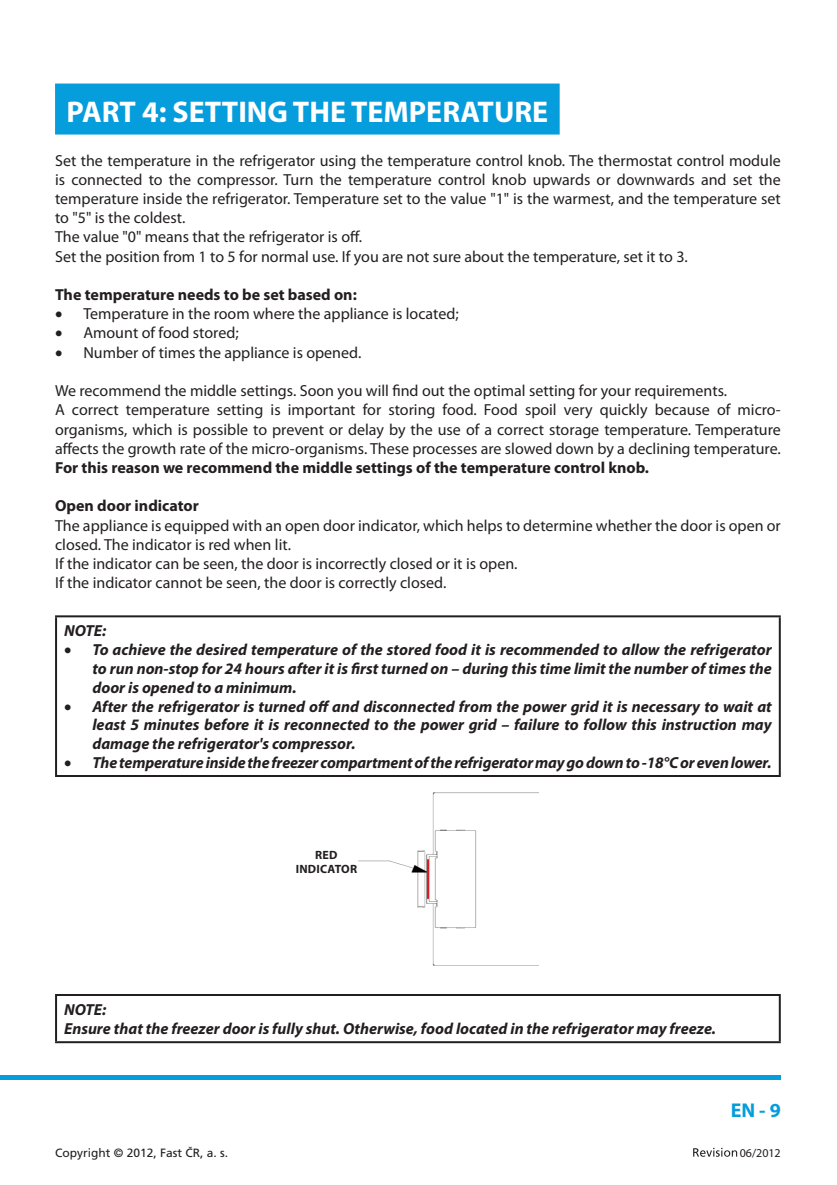
<style>
.page{position:relative;width:837px;height:1185px;background:#fff}
.page>*{position:absolute;margin:0;border:0;box-sizing:border-box;transform-origin:0 0}
.t1{font:700 30px "Myriad Pro";color:#fff}
.t2{font:700 20px "Myriad Pro";color:#069ddc}
.t3{font:16px/19.2px "Myriad Pro";color:#231f20}
.t4{font:italic 700 16px/18.8px "Myriad Pro";color:#231f20;text-align:justify}
.t5{font:700 16px "Myriad Pro";color:#231f20}
.t6{font:12px "Frutiger CE";color:#231f20}
.t7{font:700 12px/14.4px "Myriad Pro";letter-spacing:.02em;color:#231f20;text-align:center}
.t8{font:12px "Myriad Pro";color:#231f20}
.t9{font:700 9.6px/11.4px "Arial";letter-spacing:-.04em;color:#040503;text-align:center}
</style>
<div class="page">
<hr style="left:0;top:1076px;width:781px;height:4px;background:#069ddc">
<svg style="left:693px;top:1148px;width:44px;height:8px"></svg>
<div style="left:55px;top:84px;width:505px;height:51px;background:#069ddc"></div>
<hr style="left:55px;top:615px;width:726px;height:2px;background:#231f20">
<hr style="left:55px;top:617px;width:2px;height:158px;background:#231f20">
<hr style="left:779px;top:617px;width:2px;height:158px;background:#231f20">
<hr style="left:55px;top:775px;width:726px;height:2px;background:#231f20">
<img style="left:378px;top:792px;width:160px;height:174px">
<svg style="left:358px;top:860px;width:20px;height:2px"></svg>
<hr style="left:55px;top:994px;width:726px;height:2px;background:#231f20">
<hr style="left:55px;top:996px;width:2px;height:45px;background:#231f20">
<hr style="left:779px;top:996px;width:2px;height:45px;background:#231f20">
<hr style="left:55px;top:1041px;width:726px;height:2px;background:#231f20">
<h1 class="t1" style="left:66px;top:100px;width:483px">PART 4: SETTING THE TEMPERATURE</h1>
<p class="t3" style="left:55px;top:152px;width:727px">Set the temperature in the refrigerator using the temperature control knob. The thermostat control module is connected to the compressor. Turn the temperature control knob upwards or downwards and set the temperature inside the refrigerator. Temperature set to the value "1" is the warmest, and the temperature set to "5" is the coldest.<br>The value "0" means that the refrigerator is off.<br>Set the position from 1 to 5 for normal use. If you are not sure about the temperature, set it to 3.</p>
<p class="t5" style="left:55px;top:288px;width:303px">The temperature needs to be set based on:</p>
<p class="t3" style="left:55px;top:305px;width:405px">• Temperature in the room where the appliance is located;</p>
<p class="t3" style="left:55px;top:325px;width:185px">• Amount of food stored;</p>
<p class="t3" style="left:55px;top:344px;width:308px">• Number of times the appliance is opened.</p>
<p class="t3" style="left:55px;top:382px;width:727px">We recommend the middle settings. Soon you will find out the optimal setting for your requirements.<br>A correct temperature setting is important for storing food. Food spoil very quickly because of micro&shy;organisms, which is possible to prevent or delay by the use of a correct storage temperature. Temperature affects the growth rate of the micro-organisms. These processes are slowed down by a declining temperature.</p>
<p class="t5" style="left:55px;top:461px;width:595px">For this reason we recommend the middle settings of the temperature control knob.</p>
<p class="t5" style="left:55px;top:500px;width:145px">Open door indicator</p>
<p class="t3" style="left:55px;top:517px;width:727px">The appliance is equipped with an open door indicator, which helps to determine whether the door is open or closed. The indicator is red when lit.<br>If the indicator can be seen, the door is incorrectly closed or it is open.<br>If the indicator cannot be seen, the door is correctly closed.</p>
<p class="t4" style="left:64px;top:623px;width:44px">NOTE:</p>
<p class="t4" style="left:92px;top:642px;width:681px;text-indent:-28px">• To achieve the desired temperature of the stored food it is recommended to allow the refrigerator to run non-stop for 24 hours after it is first turned on – during this time limit the number of times the door is opened to a minimum.</p>
<p class="t4" style="left:92px;top:698px;width:681px;text-indent:-28px">• After the refrigerator is turned off and disconnected from the power grid it is necessary to wait at least 5 minutes before it is reconnected to the power grid – failure to follow this instruction may damage the refrigerator's compressor.</p>
<p class="t4" style="left:64px;top:754px;width:709px">• The temperature inside the freezer compartment of the refrigerator may go down to -18°C or even lower.</p>
<p class="t7" style="left:296px;top:848px;width:63px">RED<br>INDICATOR</p>
<p class="t9" style="left:309px;top:851px;width:51px">RED<br>INDICATOR</p>
<p class="t4" style="left:64px;top:1001px;width:653px">NOTE:<br>Ensure that the freezer door is fully shut. Otherwise, food located in the refrigerator may freeze.</p>
<p class="t2" style="left:731px;top:1103px;width:52px">EN - 9</p>
<p class="t6" style="left:55px;top:1148px;width:174px">Copyright © 2012, Fast ČR, a. s.</p>
<p class="t8" style="left:740px;top:1148px;width:43px">06/2012</p>
</div>
